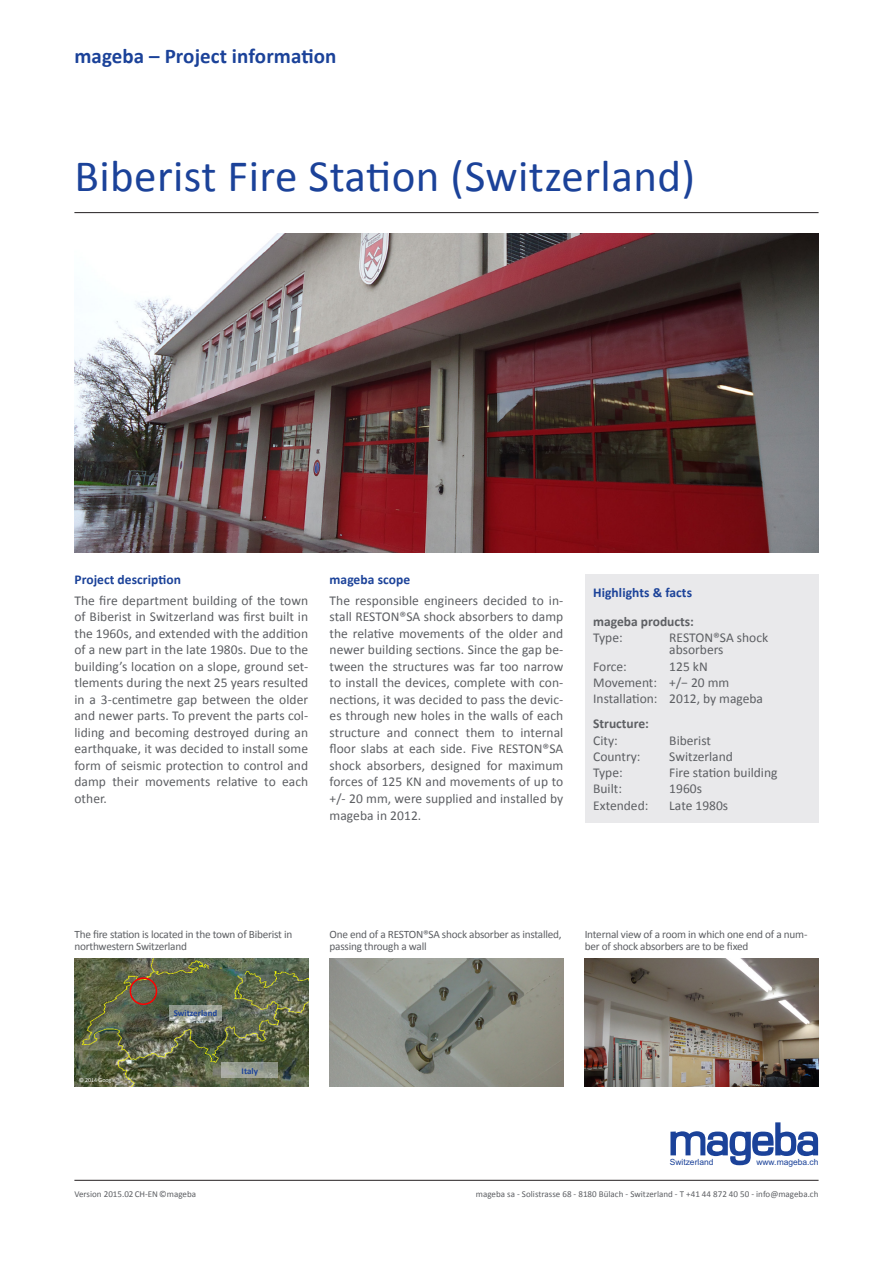
<style>
.page{position:relative;width:893px;height:1263px;background:#fff}
.page>*{position:absolute;margin:0;border:0;box-sizing:border-box;transform-origin:0 0}
.Header_top_Frontp{font:45px "Calibri";letter-spacing:.01em;color:#1b4299}
.t1{font:700 21px "Calibri";letter-spacing:.005em;color:#1b4299}
.Fliesstext{font:13.5px/16.5px "Calibri";letter-spacing:.005em;color:#5d5f63;text-align:justify}
.Aufzählung_Highlight{font:13.5px/12px "Calibri";color:#5d5f63}
.Title_Inhalt{font:700 13.5px "Calibri";letter-spacing:.005em;color:#1b4299}
.Highlight-Box_Aufzäh{font:700 13.5px "Calibri";color:#5d5f63}
.Bildbeschreibung{font:11.25px/12px "Calibri";letter-spacing:-.02em;color:#5d5f63}
.t2{font:9px "Calibri";color:#5d5f63}
.t3{font:700 9px "Calibri";color:#1b4299}
.t4{font:8.55px "Arial";color:#1b4299}
.t5{font:6px "Calibri";color:#fff}
</style>
<div class="page">
<svg style="left:670px;top:1122px;width:148px;height:43px"></svg>
<hr style="left:74px;top:1180px;width:745px;height:1px;background:#231f20">
<hr style="left:74px;top:212px;width:745px;height:1px;background:#231f20">
<img style="left:74px;top:959px;width:234px;height:127px">
<img style="left:330px;top:959px;width:233px;height:127px">
<img style="left:585px;top:959px;width:234px;height:127px">
<img style="left:74px;top:234px;width:745px;height:319px">
<div style="left:130px;top:977px;width:27px;height:28px;border:2px solid #f00;border-radius:50%"></div>
<div style="left:585px;top:574px;width:234px;height:248px;background:#e9e9eb"></div>
<svg style="left:169px;top:1005px;width:53px;height:15px"></svg>
<svg style="left:222px;top:1062px;width:56px;height:16px"></svg>
<p class="t1" style="left:74px;top:41px;width:263px">mageba – Project information</p>
<p class="Header_top_Frontp" style="left:74px;top:145px;width:622px">Biberist Fire Station (Switzerland)</p>
<p class="Title_Inhalt" style="left:74px;top:570px;width:108px">Project description</p>
<p class="Fliesstext" style="left:74px;top:592px;width:235px">The fire department building of the town of Biberist in Switzerland was first built in the 1960s, and extended with the addition of a new part in the late 1980s. Due to the building’s location on a slope, ground set&shy;tlements during the next 25 years resulted in a 3-centimetre gap between the older and newer parts. To prevent the parts col&shy;liding and becoming destroyed during an earthquake, it was decided to install some form of seismic protection to control and damp their movements relative to each other.</p>
<p class="Title_Inhalt" style="left:330px;top:570px;width:82px">mageba scope</p>
<p class="Fliesstext" style="left:330px;top:592px;width:235px">The responsible engineers decided to in&shy;stall RESTON®SA shock absorbers to damp the relative movements of the older and newer building sections. Since the gap be&shy;tween the structures was far too narrow to install the devices, complete with con&shy;nections, it was decided to pass the devic&shy;es through new holes in the walls of each structure and connect them to internal floor slabs at each side. Five RESTON®SA shock absorbers, designed for maximum forces of 125 KN and movements of up to +/- 20 mm, were supplied and installed by mageba in 2012.</p>
<p class="Title_Inhalt" style="left:593px;top:583px;width:100px">Highlights &amp; facts</p>
<p class="Highlight-Box_Aufzäh" style="left:593px;top:612px;width:102px">mageba products:</p>
<p class="Aufzählung_Highlight" style="left:593px;top:632px;width:31px">Type:</p>
<p class="Aufzählung_Highlight" style="left:669px;top:632px;width:100px">RESTON®SA shock absorbers</p>
<p class="Aufzählung_Highlight" style="left:593px;top:660px;width:35px">Force:</p>
<p class="Aufzählung_Highlight" style="left:669px;top:660px;width:40px">125 kN</p>
<p class="Aufzählung_Highlight" style="left:593px;top:676px;width:138px">Movement: +/− 20 mm</p>
<p class="Aufzählung_Highlight" style="left:593px;top:692px;width:171px">Installation: 2012, by mageba</p>
<p class="Highlight-Box_Aufzäh" style="left:593px;top:714px;width:57px">Structure:</p>
<p class="Aufzählung_Highlight" style="left:593px;top:734px;width:26px">City:</p>
<p class="Aufzählung_Highlight" style="left:669px;top:734px;width:43px">Biberist</p>
<p class="Aufzählung_Highlight" style="left:593px;top:750px;width:49px">Country:</p>
<p class="Aufzählung_Highlight" style="left:669px;top:750px;width:65px">Switzerland</p>
<p class="Aufzählung_Highlight" style="left:593px;top:766px;width:31px">Type:</p>
<p class="Aufzählung_Highlight" style="left:669px;top:766px;width:110px">Fire station building</p>
<p class="Aufzählung_Highlight" style="left:593px;top:782px;width:30px">Built:</p>
<p class="Aufzählung_Highlight" style="left:669px;top:782px;width:34px">1960s</p>
<p class="Aufzählung_Highlight" style="left:593px;top:799px;width:57px">Extended:</p>
<p class="Aufzählung_Highlight" style="left:669px;top:799px;width:60px">Late 1980s</p>
<p class="Bildbeschreibung" style="left:74px;top:928px;width:219px">The fire station is located in the town of Biberist in northwestern Switzerland</p>
<p class="Bildbeschreibung" style="left:330px;top:928px;width:234px">One end of a RESTON®SA shock absorber as installed, passing through a wall</p>
<p class="Bildbeschreibung" style="left:585px;top:928px;width:224px">Internal view of a room in which one end of a num&shy;ber of shock absorbers are to be fixed</p>
<p class="t5" style="left:79px;top:1076px;width:39px">© 2014 Google</p>
<p class="t3" style="left:174px;top:1007px;width:45px">Switzerland</p>
<p class="t3" style="left:242px;top:1064px;width:18px">Italy</p>
<p class="t4" style="left:670px;top:1157px;width:45px">Switzerland</p>
<p class="t4" style="left:756px;top:1156px;width:64px">www.mageba.ch</p>
<p class="t2" style="left:74px;top:1188px;width:123px">Version 2015.02 CH-EN ©mageba</p>
<p class="t2" style="left:476px;top:1188px;width:344px">mageba sa - Solistrasse 68 - 8180 Bülach - Switzerland - T +41 44 872 40 50 - info@mageba.ch</p>
</div>
